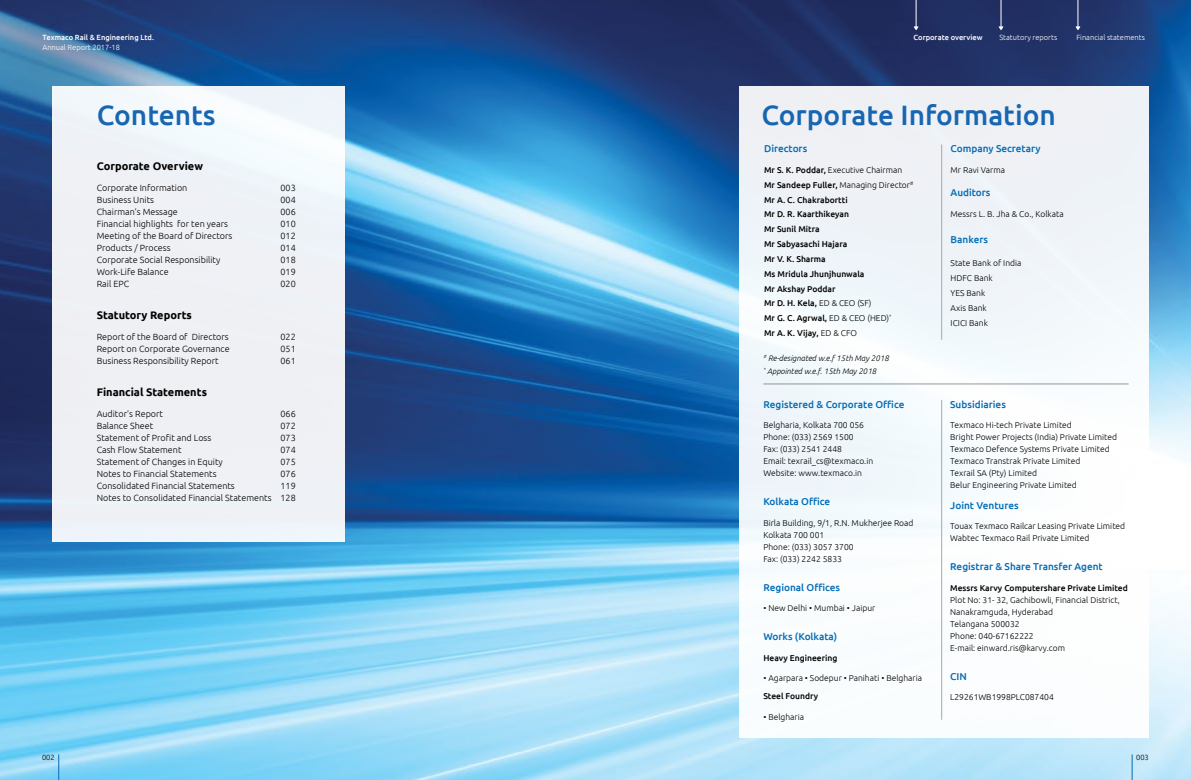
<style>
.page{position:relative;width:1191px;height:780px;background:#fff}
.page>*{position:absolute;margin:0;border:0;box-sizing:border-box;transform-origin:0 0}
.t1{font:500 28px "Ubuntu";color:#1866b1}
.t2{font:700 11px "Ubuntu";color:#000}
.t3{font:500 10px "Ubuntu";color:#036cb6}
.t4{font:300 9px/12px "Ubuntu";color:#000;text-align:right}
.t5{font:300 8.5px/12px "Ubuntu";color:#000}
.t6{font:500 8.5px/14.8px "Ubuntu";color:#000}
.t7{font:italic 300 8px/12.8px "Ubuntu";color:#000}
.t8{font:300 7.5px "Ubuntu";color:#fff}
.t9{font:500 7.5px "Ubuntu";color:#fff}
.t10{font:300 7.5px "Ubuntu";color:#000}
.s1{font-weight:300}
</style>
<div class="page">
<img style="left:0;top:0;width:1191px;height:780px">
<div style="left:52px;top:86px;width:293px;height:455px;background:#eff1f5"></div>
<div style="left:739px;top:86px;width:409px;height:651px;background:#f4fafd"></div>
<hr style="left:763px;top:383px;width:365px;height:1px;background:#939598">
<hr style="left:941px;top:145px;width:1px;height:195px;background:#a7a9ac">
<hr style="left:941px;top:400px;width:1px;height:319px;background:#a7a9ac">
<svg style="left:58px;top:754px;width:1px;height:26px"></svg>
<svg style="left:1131px;top:754px;width:1px;height:26px"></svg>
<svg style="left:913px;top:0;width:5px;height:31px"></svg>
<svg style="left:998px;top:0;width:5px;height:31px"></svg>
<svg style="left:1075px;top:0;width:5px;height:31px"></svg>
<p class="t9" style="left:43px;top:32px;width:113px">Texmaco Rail &amp; Engineering Ltd.</p>
<p class="t9" style="left:913px;top:32px;width:71px">Corporate overview</p>
<p class="t8" style="left:999px;top:33px;width:59px">Statutory reports</p>
<p class="t8" style="left:1076px;top:33px;width:70px">Financial statements</p>
<p class="t8" style="left:43px;top:43px;width:79px">Annual Report 2017-18</p>
<h1 class="t1" style="left:97px;top:98px;width:120px">Contents</h1>
<p class="t2" style="left:97px;top:159px;width:108px">Corporate Overview</p>
<p class="t4" style="left:97px;top:181px;width:92px">Corporate Information</p>
<p class="t4" style="left:280px;top:181px;width:17px">003</p>
<p class="t4" style="left:97px;top:193px;width:59px">Business Units</p>
<p class="t4" style="left:280px;top:193px;width:17px">004</p>
<p class="t4" style="left:97px;top:205px;width:83px">Chairman’s Message</p>
<p class="t4" style="left:280px;top:205px;width:17px">006</p>
<p class="t4" style="left:97px;top:217px;width:133px">Financial highlights for ten years</p>
<p class="t4" style="left:280px;top:217px;width:17px">010</p>
<p class="t4" style="left:97px;top:229px;width:137px">Meeting of the Board of Directors</p>
<p class="t4" style="left:280px;top:229px;width:17px">012</p>
<p class="t4" style="left:97px;top:241px;width:75px">Products / Process</p>
<p class="t4" style="left:280px;top:241px;width:17px">014</p>
<p class="t4" style="left:97px;top:253px;width:125px">Corporate Social Responsibility</p>
<p class="t4" style="left:280px;top:253px;width:17px">018</p>
<p class="t4" style="left:97px;top:265px;width:73px">Work-Life Balance</p>
<p class="t4" style="left:280px;top:265px;width:17px">019</p>
<p class="t4" style="left:97px;top:277px;width:34px">Rail EPC</p>
<p class="t4" style="left:280px;top:277px;width:17px">020</p>
<p class="t2" style="left:97px;top:308px;width:97px">Statutory Reports</p>
<p class="t4" style="left:97px;top:330px;width:133px">Report of the Board of Directors</p>
<p class="t4" style="left:280px;top:330px;width:17px">022</p>
<p class="t4" style="left:97px;top:342px;width:134px">Report on Corporate Governance</p>
<p class="t4" style="left:280px;top:342px;width:17px">051</p>
<p class="t4" style="left:97px;top:354px;width:123px">Business Responsibility Report</p>
<p class="t4" style="left:280px;top:354px;width:17px">061</p>
<p class="t2" style="left:97px;top:385px;width:112px">Financial Statements</p>
<p class="t4" style="left:97px;top:407px;width:68px">Auditor’s Report</p>
<p class="t4" style="left:280px;top:407px;width:17px">066</p>
<p class="t4" style="left:97px;top:419px;width:58px">Balance Sheet</p>
<p class="t4" style="left:280px;top:419px;width:17px">072</p>
<p class="t4" style="left:97px;top:431px;width:116px">Statement of Profit and Loss</p>
<p class="t4" style="left:280px;top:431px;width:17px">073</p>
<p class="t4" style="left:97px;top:443px;width:86px">Cash Flow Statement</p>
<p class="t4" style="left:280px;top:443px;width:17px">074</p>
<p class="t4" style="left:97px;top:455px;width:128px">Statement of Changes in Equity</p>
<p class="t4" style="left:280px;top:455px;width:17px">075</p>
<p class="t4" style="left:97px;top:467px;width:121px">Notes to Financial Statements</p>
<p class="t4" style="left:280px;top:467px;width:17px">076</p>
<p class="t4" style="left:97px;top:479px;width:140px">Consolidated Financial Statements</p>
<p class="t4" style="left:97px;top:479px;width:200px">119<br>Notes to Consolidated Financial Statements 128</p>
<h1 class="t1" style="left:761px;top:98px;width:296px">Corporate Information</h1>
<p class="t3" style="left:764px;top:142px;width:45px">Directors</p>
<p class="t6" style="left:764px;top:162px;width:151px">Mr S. K. Poddar, <span class="s1">Executive Chairman<br></span>Mr Sandeep Fuller, <span class="s1">Managing Director</span><sup>#<br></sup>Mr A. C. Chakrabortti<br>Mr D. R. Kaarthikeyan<br>Mr Sunil Mitra<br>Mr Sabyasachi Hajara<br>Mr V. K. Sharma<br>Ms Mridula Jhunjhunwala<br>Mr Akshay Poddar<br>Mr D. H. Kela, <span class="s1">ED &amp; CEO (SF)<br></span>Mr G. C. Agrwal, <span class="s1">ED &amp; CEO (HED)</span><sup>*<br></sup>Mr A. K. Vijay, <span class="s1">ED &amp; CFO</span></p>
<p class="t3" style="left:950px;top:142px;width:91px">Company Secretary</p>
<p class="t5" style="left:950px;top:164px;width:56px">Mr Ravi Varma</p>
<p class="t3" style="left:950px;top:186px;width:41px">Auditors</p>
<p class="t5" style="left:950px;top:207px;width:115px">Messrs L. B. Jha &amp; Co., Kolkata</p>
<p class="t3" style="left:950px;top:233px;width:39px">Bankers</p>
<p class="t5" style="left:950px;top:255px;width:72px;line-height:14.8px">State Bank of India<br>HDFC Bank<br>YES Bank<br>Axis Bank<br>ICICI Bank</p>
<p class="t7" style="left:763px;top:351px;width:127px"><sup>#</sup> Re-designated w.e.f 15th May 2018 <sup>*</sup> Appointed w.e.f. 15th May 2018</p>
<p class="t3" style="left:763px;top:397px;width:143px">Registered &amp; Corporate Office</p>
<p class="t5" style="left:763px;top:419px;width:111px">Belgharia, Kolkata 700 056<br>Phone: (033) 2569 1500<br>Fax: (033) 2541 2448<br>Email: texrail_cs@texmaco.in<br>Website: www.texmaco.in</p>
<p class="t3" style="left:763px;top:495px;width:68px">Kolkata Office</p>
<p class="t5" style="left:763px;top:516px;width:152px">Birla Building, 9/1, R.N. Mukherjee Road<br>Kolkata 700 001<br>Phone: (033) 3057 3700<br>Fax: (033) 2242 5833</p>
<p class="t3" style="left:763px;top:581px;width:78px">Regional Offices</p>
<p class="t5" style="left:763px;top:602px;width:113px">• New Delhi • Mumbai • Jaipur</p>
<p class="t3" style="left:763px;top:630px;width:75px">Works (Kolkata)</p>
<p class="t6" style="left:763px;top:650px;width:76px">Heavy Engineering</p>
<p class="t5" style="left:763px;top:672px;width:160px">• Agarpara • Sodepur • Panihati • Belgharia</p>
<p class="t6" style="left:763px;top:688px;width:56px">Steel Foundry</p>
<p class="t5" style="left:763px;top:710px;width:42px">• Belgharia</p>
<p class="t3" style="left:950px;top:397px;width:57px">Subsidiaries</p>
<p class="t5" style="left:950px;top:419px;width:168px">Texmaco Hi-tech Private Limited<br>Bright Power Projects (India) Private Limited Texmaco Defence Systems Private Limited Texmaco Transtrak Private Limited<br>Texrail SA (Pty) Limited<br>Belur Engineering Private Limited</p>
<p class="t3" style="left:950px;top:499px;width:70px">Joint Ventures</p>
<p class="t5" style="left:950px;top:520px;width:176px">Touax Texmaco Railcar Leasing Private Limited<br>Wabtec Texmaco Rail Private Limited</p>
<p class="t3" style="left:950px;top:560px;width:154px">Registrar &amp; Share Transfer Agent</p>
<p class="t6" style="left:950px;top:580px;width:179px">Messrs Karvy Computershare Private Limited</p>
<p class="t5" style="left:950px;top:593px;width:171px">Plot No: 31- 32, Gachibowli, Financial District,<br>Nanakramguda, Hyderabad<br>Telangana 500032<br>Phone: 040-67162222<br>E-mail: einward.ris@karvy.com</p>
<p class="t3" style="left:950px;top:670px;width:18px">CIN</p>
<p class="t5" style="left:950px;top:691px;width:105px">L29261WB1998PLC087404</p>
<p class="t10" style="left:42px;top:753px;width:14px">002</p>
<p class="t10" style="left:1136px;top:753px;width:14px">003</p>
</div>
